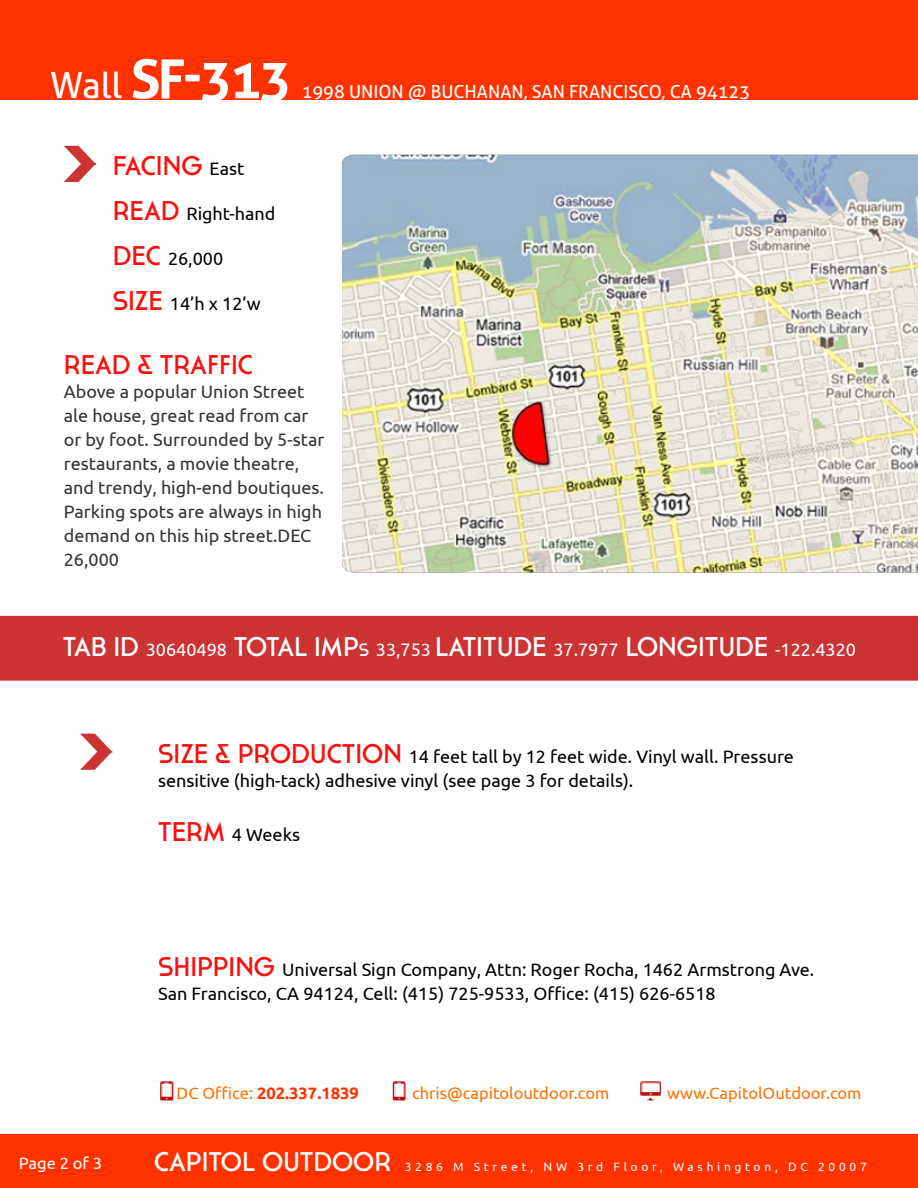
<style>
.page{position:relative;width:918px;height:1188px;background:#fff}
.page>*{position:absolute;margin:0;border:0;box-sizing:border-box;transform-origin:0 0}
.t1{font:700 54px "Aller";color:#fff}
.t2{font:27px "Cassannet";color:#fff}
.t3{font:27px "Cassannet";color:#fa0f0d}
.t4{font:18px/24px "Ubuntu";color:#000}
.t5{font:18px/24px "Ubuntu";color:#343232}
.t6{font:18px "Aller";color:#fff}
.t7{font:16.5px "Ubuntu";color:#ff7000}
.t8{font:700 16.5px "Ubuntu";color:#ff3200}
.t9{font:16.5px "Ubuntu";color:#fff}
.t10{font:12px "Ubuntu";letter-spacing:.31em;color:#fff}
.s1{font-weight:400;font-size:36px}
.s2{font-family:"Ubuntu";font-size:18px;color:#000}
.s3{font-family:"Cassannet";font-size:27px;color:#fa0f0d}
.s4{font-family:"Ubuntu";font-size:18px}
.s5{font-size:18px}
.s6{font-weight:400;color:#ff7000}
</style>
<div class="page">
<div style="left:0;top:0;width:918px;height:100px;background:#ff3200"></div>
<img style="left:154px;top:1080px;width:20px;height:22px">
<img style="left:386px;top:1080px;width:20px;height:21px">
<img style="left:638px;top:1081px;width:24px;height:22px">
<div style="left:0;top:1135px;width:918px;height:53px;background:#ff3200"></div>
<svg style="left:64px;top:145px;width:33px;height:37px"></svg>
<div style="left:0;top:616px;width:918px;height:65px;background:#cc3433"></div>
<svg style="left:80px;top:733px;width:33px;height:37px"></svg>
<img style="left:342px;top:155px;width:576px;height:417px">
<h1 class="t1" style="left:50px;top:46px;width:243px"><span class="s1">WALL</span> SF-313</h1>
<p class="t6" style="left:302px;top:81px;width:450px">1998 UNION @ BUCHANAN, SAN FRANCISCO, CA 94123</p>
<h2 class="t3" style="left:113px;top:150px;width:133px">FACING <span class="s2">East</span></h2>
<p class="t4" style="left:113px;top:201px;width:164px"><span class="s3">READ</span> Right-hand</p>
<p class="t4" style="left:113px;top:246px;width:112px"><span class="s3">DEC</span> 26,000</p>
<p class="t4" style="left:113px;top:291px;width:149px"><span class="s3">SIZE</span> 14’h x 12’w</p>
<h2 class="t3" style="left:64px;top:348px;width:191px">READ &amp; TRAFF IC</h2>
<p class="t5" style="left:64px;top:379px;width:262px">Above a popular Union Street ale house, great read from car or by foot. Surrounded by 5-star restaurants, a movie theatre, and trendy, high-end boutiques.<br>Parking spots are always in high demand on this hip street.DEC<br>26,000</p>
<h2 class="t2" style="left:63px;top:630px;width:795px">TAB ID <span class="s4">30640498</span> TOTAL IMP<span class="s5">S</span> <span class="s4">33,753</span> LATITUDE <span class="s4">37.7977</span> LONGITUDE <span class="s4">-122.4320</span></h2>
<p class="t4" style="left:158px;top:744px;width:637px"><span class="s3">SIZE &amp; PRODUCTION</span> 14 feet tall by 12 feet wide. Vinyl wall. Pressure sensitive (high-tack) adhesive vinyl (see page 3 for details).</p>
<p class="t4" style="left:158px;top:822px;width:144px"><span class="s3">TERM</span> 4 Weeks</p>
<p class="t4" style="left:158px;top:957px;width:658px"><span class="s3">SHIPPING</span> Universal Sign Company, Attn: Roger Rocha, 1462 Armstrong Ave.<br>San Francisco, CA 94124, Cell: (415) 725-9533, Office: (415) 626-6518</p>
<p class="t9" style="left:19px;top:1153px;width:85px">Page 2 of 3</p>
<p class="t8" style="left:177px;top:1083px;width:184px"><span class="s6">DC Office:</span> 202.337.1839</p>
<p class="t7" style="left:412px;top:1083px;width:199px">chris@capitoloutdoor.com</p>
<p class="t7" style="left:667px;top:1083px;width:196px">www.CapitolOutdoor.com</p>
<h2 class="t2" style="left:154px;top:1145px;width:239px">CAPITOL OUTDOOR</h2>
<p class="t10" style="left:405px;top:1159px;width:464px">3286 M Street, NW 3rd Floor, Washington, DC 20007</p>
</div>
